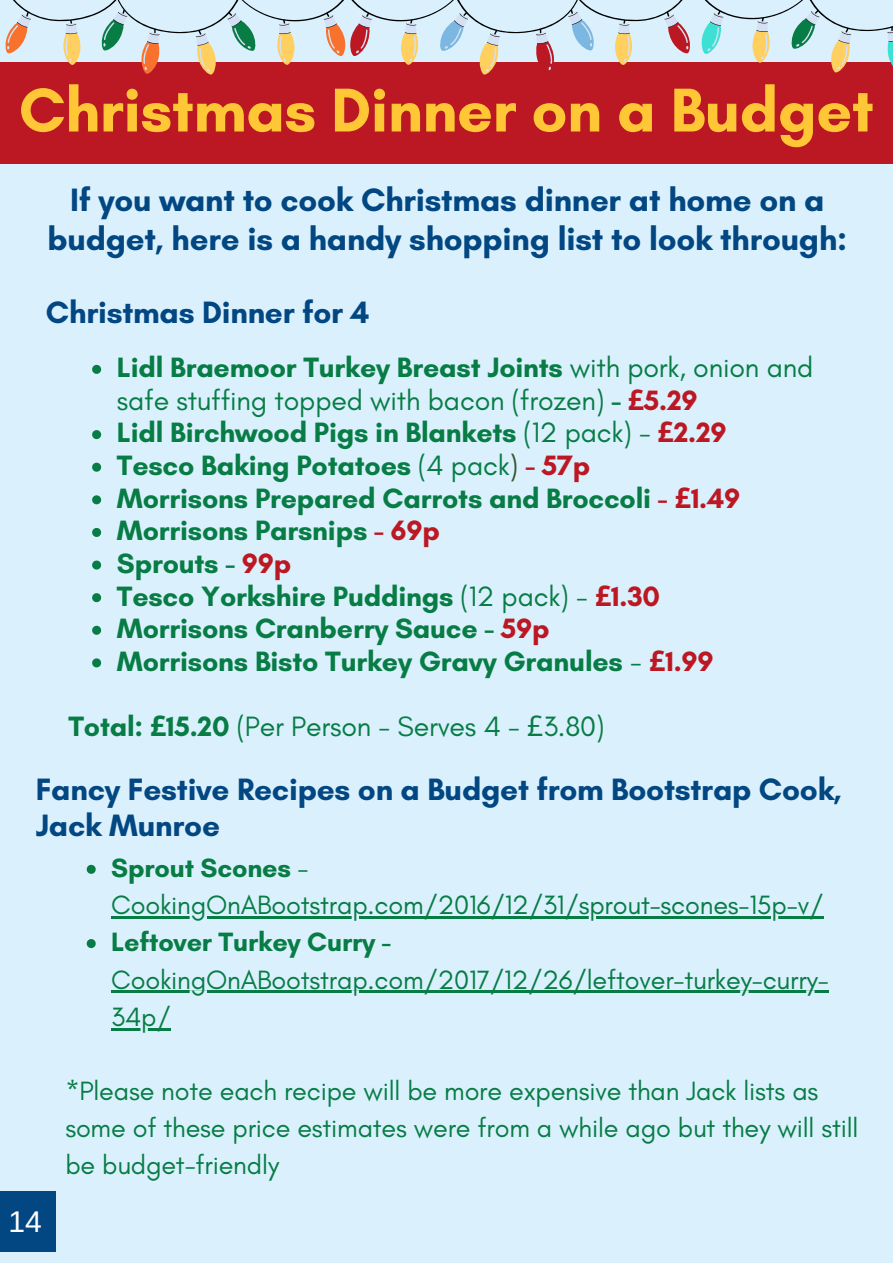
<style>
.page{position:relative;width:893px;height:1264px;background:#fff}
.page>*{position:absolute;margin:0;border:0;box-sizing:border-box;transform-origin:0 0}
.t1{font:700 63px "Glacial Indifference";letter-spacing:-.005em;color:#ffc736}
.t2{font:700 33px/38.2px "Glacial Indifference";letter-spacing:-.005em;color:#024782;text-align:center}
.t3{font:700 31.5px/36px "Glacial Indifference";letter-spacing:-.005em;color:#024782}
.t4{font:30px "Arimo";color:#fff}
.t5{font:700 28.5px/32.5px "Glacial Indifference";letter-spacing:-.005em;color:#087c45}
.t6{font:28.5px "Glacial Indifference";letter-spacing:-.005em;color:#087c45}
.t7{font:27px/37px "Glacial Indifference";letter-spacing:-.005em;color:#087c45}
.t8{font:700 27px "Glacial Indifference";letter-spacing:-.005em;color:#087c45}
.s1{font-weight:400}
.s2{font-family:"Noto Sans";color:#bc1823}
.s3{color:#bc1823}
.s4{font-weight:400;color:#33562d}
.s5{font-weight:700}
.s6{font-family:"Noto Sans";font-weight:700}
.s7{font-family:"Noto Sans"}
</style>
<div class="page">
<div style="left:0;top:0;width:892px;height:1262px;background:#daf1fd"></div>
<div style="left:0;top:62px;width:892px;height:101px;background:#bc1823"></div>
<svg style="left:5px;top:0;width:887px;height:75px"></svg>
<svg style="left:92px;top:365px;width:9px;height:9px"></svg>
<svg style="left:92px;top:430px;width:9px;height:9px"></svg>
<svg style="left:92px;top:462px;width:9px;height:9px"></svg>
<svg style="left:92px;top:495px;width:9px;height:9px"></svg>
<svg style="left:92px;top:528px;width:9px;height:9px"></svg>
<svg style="left:92px;top:560px;width:9px;height:9px"></svg>
<svg style="left:92px;top:593px;width:9px;height:9px"></svg>
<svg style="left:92px;top:625px;width:9px;height:9px"></svg>
<svg style="left:92px;top:658px;width:9px;height:9px"></svg>
<svg style="left:87px;top:864px;width:9px;height:9px"></svg>
<hr style="left:111px;top:916px;width:712px;height:2px;background:#087c45">
<svg style="left:87px;top:939px;width:9px;height:9px"></svg>
<hr style="left:111px;top:990px;width:717px;height:3px;background:#087c45">
<hr style="left:111px;top:1027px;width:60px;height:3px;background:#087c45">
<div style="left:0;top:1191px;width:55px;height:61px;background:#024782"></div>
<h1 class="t1" style="left:19px;top:72px;width:856px">Christmas Dinner on a Budget</h1>
<p class="t2" style="left:47px;top:181px;width:801px">If you want to cook Christmas dinner at home on a budget, here is a handy shopping list to look through:</p>
<p class="t3" style="left:46px;top:294px;width:325px">Christmas Dinner for 4</p>
<p class="t5" style="left:117px;top:351px;width:697px">Lidl Braemoor Turkey Breast Joints <span class="s1">with pork, onion and safe stuffing topped with bacon (frozen)</span> - <span class="s2">£</span><span class="s3">5.29<br></span>Lidl Birchwood Pigs in Blankets <span class="s1">(12 pack) -</span> <span class="s2">£</span><span class="s3">2.29<br></span>Tesco Baking Potatoes <span class="s1">(4 pack</span><span class="s4">)</span> <span class="s3">- 57p<br></span>Morrisons Prepared Carrots and Broccoli <span class="s3">-</span> <span class="s2">£</span><span class="s3">1.49<br></span>Morrisons Parsnips <span class="s3">- 69p<br></span>Sprouts - <span class="s3">99p<br></span>Tesco Yorkshire Puddings <span class="s1">(12 pack) -</span> <span class="s2">£</span><span class="s3">1.30<br></span>Morrisons Cranberry Sauce - <span class="s3">59p<br></span>Morrisons Bisto Turkey Gravy Granules <span class="s1">-</span> <span class="s2">£</span><span class="s3">1.99</span></p>
<p class="t6" style="left:68px;top:709px;width:537px"><span class="s5">Total:</span> <span class="s6">£</span><span class="s5">15.20</span> (Per Person - Serves 4 - <span class="s7">£</span>3.80)</p>
<p class="t3" style="left:36px;top:771px;width:807px">Fancy Festive Recipes on a Budget from Bootstrap Cook,<br>Jack Munroe</p>
<p class="t7" style="left:111px;top:849px;width:713px"><span class="s5">Sprout Scones</span> -<br>CookingOnABootstrap.com/2016/12/31/sprout-scones-15p-v/</p>
<p class="t8" style="left:111px;top:925px;width:281px">Leftover Turkey Curry -</p>
<p class="t7" style="left:111px;top:960px;width:719px">CookingOnABootstrap.com/2017/12/26/leftover-turkey-curry-<br>34p/</p>
<p class="t4" style="left:9px;top:1204px;width:35px">14</p>
<p class="t7" style="left:65px;top:1071px;width:794px">*Please note each recipe will be more expensive than Jack lists as some of these price estimates were from a while ago but they will still be budget-friendly</p>
</div>
